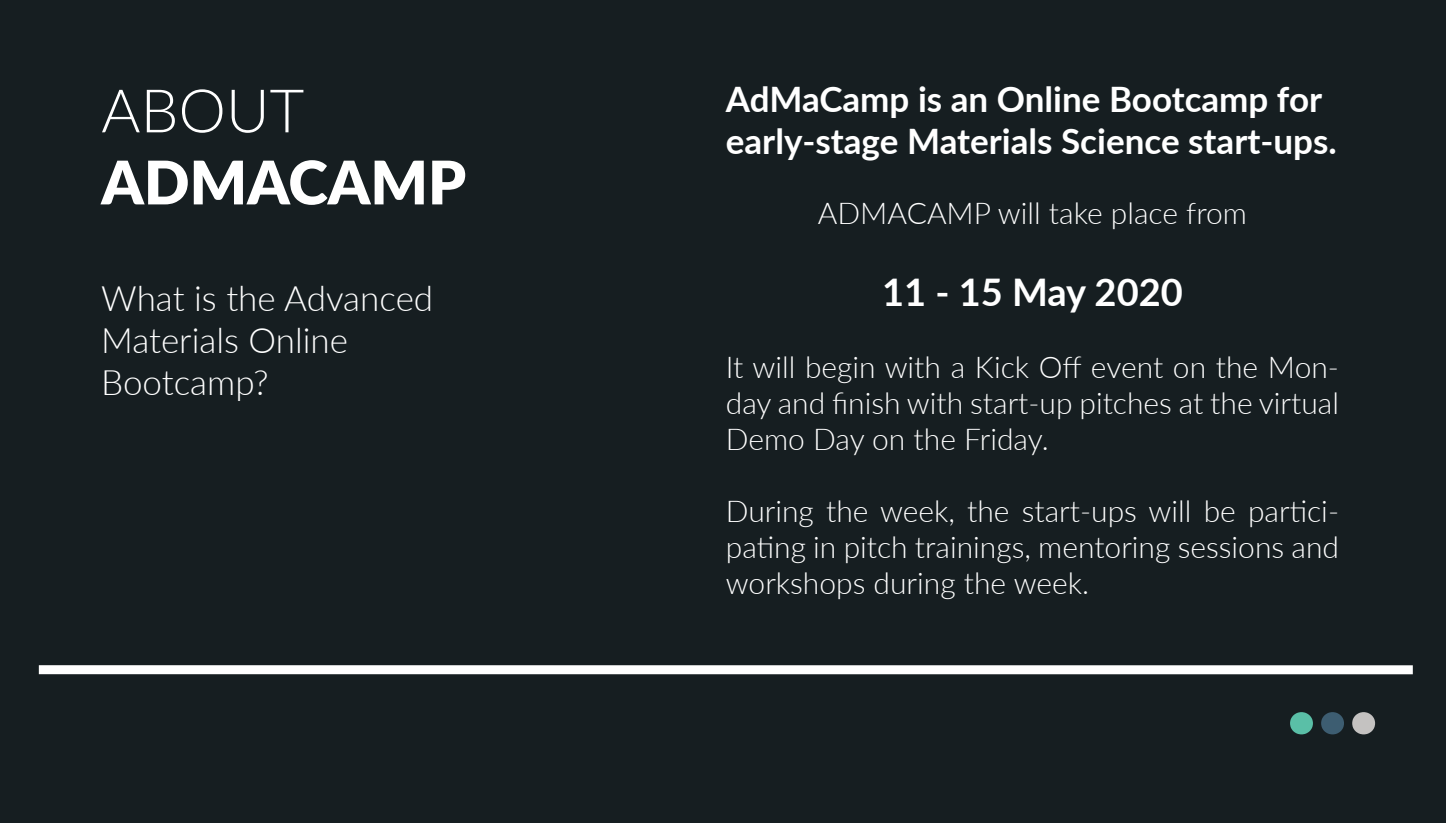
<style>
.page{position:relative;width:1446px;height:823px;background:#fff}
.page>*{position:absolute;margin:0;border:0;box-sizing:border-box;transform-origin:0 0}
.t1{font:900 130px "Lato";color:#5abfa7}
.t2{font:900 60px "Lato";color:#fff}
.t3{font:300 60px "Lato";color:#fff}
.t4{font:700 38px "Lato";color:#fff}
.t5{font:700 35px/42px "Lato";color:#fff}
.t6{font:300 35px/42px "Lato";color:#fff}
.t7{font:300 30px/36px "Lato";color:#fff;text-align:justify}
.s1{color:#3d5d71}
.s2{color:#c4c2c1}
</style>
<div class="page">
<div style="left:0;top:0;width:1446px;height:822px;background:#161e21"></div>
<div style="left:39px;top:664px;width:1374px;height:10px;background:#fff"></div>
<h2 class="t3" style="left:101px;top:69px;width:205px">ABOUT</h2>
<h2 class="t2" style="left:101px;top:137px;width:366px">ADMACAMP</h2>
<p class="t6" style="left:101px;top:276px;width:333px">What is the Advanced<br>Materials Online<br>Bootcamp?</p>
<p class="t5" style="left:726px;top:77px;width:612px">AdMaCamp is an Online Bootcamp for early-stage Materials Science start-ups.</p>
<p class="t7" style="left:818px;top:194px;width:431px">ADMACAMP will take place from</p>
<p class="t4" style="left:882px;top:263px;width:302px">11 - 15 May 2020</p>
<p class="t7" style="left:726px;top:347px;width:615px">It will begin with a Kick Off event on the Mon&shy;day and finish with start-up pitches at the virtual Demo Day on the Friday.</p>
<p class="t7" style="left:726px;top:491px;width:615px">During the week, the start-ups will be partici&shy;pating in pitch trainings, mentoring sessions and workshops during the week.</p>
<h1 class="t1" style="left:1286px;top:587px;width:95px">.<span class="s1">.</span><span class="s2">.</span></h1>
</div>
